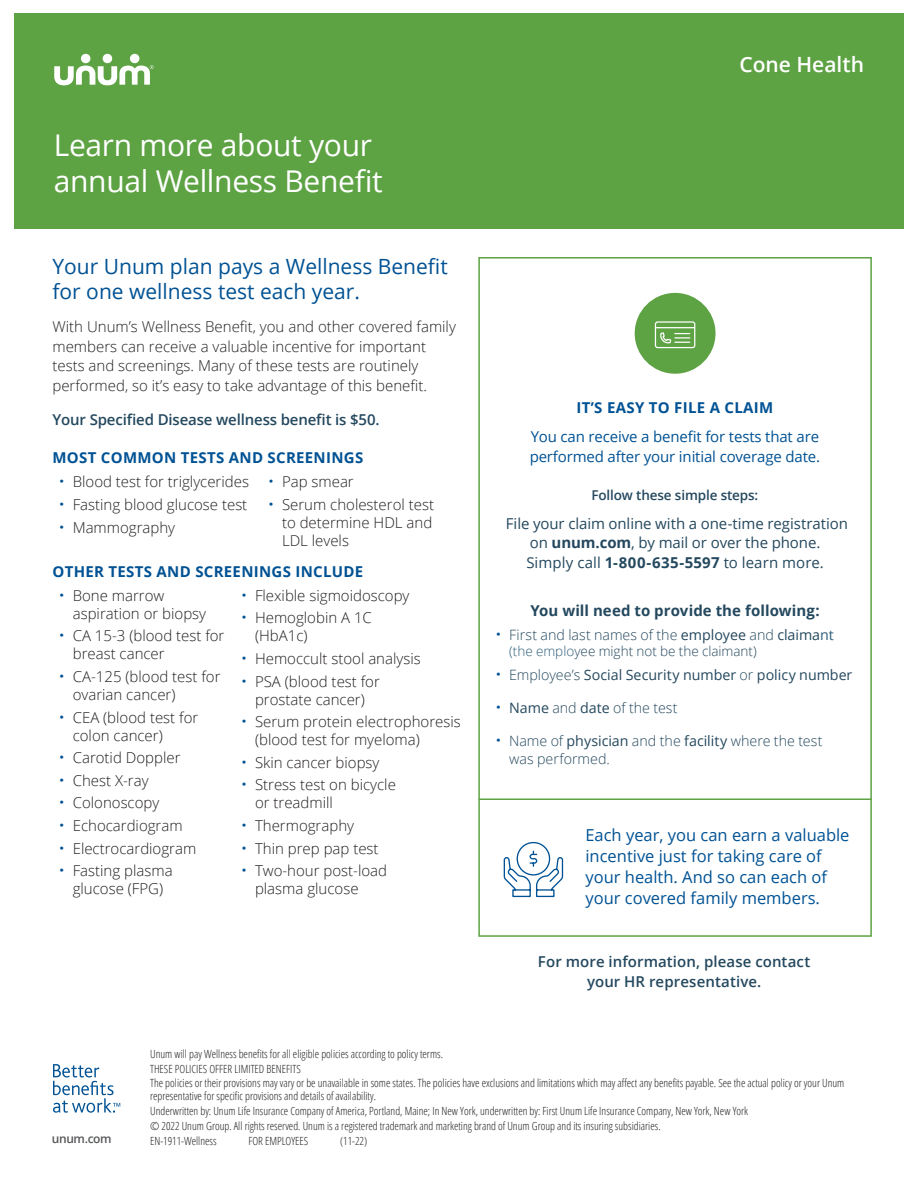
<style>
.page{position:relative;width:918px;height:1188px;background:#fff}
.page>*{position:absolute;margin:0;border:0;box-sizing:border-box;transform-origin:0 0}
.t1{font:30px/36px "Open Sans";letter-spacing:-.01em;color:#fff}
.t2{font:21px/25.5px "Open Sans";color:#005294}
.t3{font:600 21px "Open Sans";color:#fff}
.t4{font:16.5px/21px "Open Sans";color:#005294}
.t5{font:300 15px/18px "Open Sans";color:#231f20}
.t6{font:15px/19.5px "Open Sans";letter-spacing:-.005em;color:#24485e;text-align:center}
.t7{font:600 15px/19.5px "Open Sans";letter-spacing:.005em;color:#24485e;text-align:center}
.t8{font:700 15px "Open Sans";letter-spacing:.02em;color:#005294}
.t9{font:15px/19.5px "Open Sans";letter-spacing:-.01em;color:#005294}
.t10{font:700 15px "Open Sans";letter-spacing:.005em;color:#24485e}
.t11{font:300 14.25px/18px "Open Sans";color:#24485e}
.t12{font:14.25px "Open Sans";color:#24485e}
.t13{font:300 13.5px "Open Sans";color:#24485e}
.t14{font:600 13.5px "Open Sans";letter-spacing:-.01em;color:#24485e}
.t15{font:600 12px "Open Sans";letter-spacing:-.03em;color:#57585a}
.t16{font:300 11.25px/14.9px "Open Sans Condensed";color:#231f20}
.s1{font-family:"Dax Pro";font-weight:400;font-size:16.5px;color:#005294}
.s2{font-weight:700}
.s3{font-weight:400}
.s4{font-weight:400;color:#2e5e7a}
.s5{color:#2e5e7a}
.s6{font-family:"Dax Pro";font-size:16.5px;color:#005294}
.s7{font-weight:300}
</style>
<div class="page">
<div style="left:14px;top:14px;width:890px;height:216px;background:#5da243"></div>
<div style="left:81px;top:54px;width:9px;height:9px;background:#fff;border-radius:50%"></div>
<div style="left:103px;top:54px;width:9px;height:9px;background:#fff;border-radius:50%"></div>
<div style="left:130px;top:54px;width:9px;height:9px;background:#fff;border-radius:50%"></div>
<svg style="left:54px;top:65px;width:100px;height:20px"></svg>
<svg style="left:53px;top:1064px;width:67px;height:49px"></svg>
<svg style="left:503px;top:841px;width:61px;height:57px"></svg>
<div style="left:478px;top:257px;width:394px;height:680px;border:2px solid #5da243"></div>
<div style="left:635px;top:294px;width:80px;height:79px;background:#5da243;border-radius:50%"></div>
<div style="left:635px;top:293px;width:81px;height:81px;border:2px solid #5da243;border-radius:50%"></div>
<div style="left:655px;top:321px;width:40px;height:27px;border:1px solid #fff;border-radius:2px"></div>
<hr style="left:655px;top:327px;width:39px;height:1px;background:#fff">
<svg style="left:660px;top:332px;width:30px;height:12px"></svg>
<hr style="left:479px;top:799px;width:393px;height:1px;background:#5da243">
<h1 class="t1" style="left:54px;top:126px;width:331px">Learn more about your annual Wellness Benefit</h1>
<h2 class="t2" style="left:52px;top:253px;width:397px">Your Unum plan pays a Wellness Benefit for one wellness test each year.</h2>
<p class="t5" style="left:52px;top:317px;width:405px;line-height:19.5px">With Unum’s Wellness Benefit, you and other covered family members can receive a valuable incentive for important tests and screenings. Many of these tests are routinely performed, so it’s easy to take advantage of this benefit.</p>
<p class="t7" style="left:52px;top:409px;width:329px">Your Specified Disease wellness benefit is $50.</p>
<p class="t8" style="left:52px;top:446px;width:312px">MOST COMMON TESTS AND SCREENINGS</p>
<p class="t5" style="left:59px;top:473px;width:191px"><span class="s1">•</span> Blood test for triglycerides</p>
<p class="t5" style="left:59px;top:495px;width:190px"><span class="s1">•</span> Fasting blood glucose test</p>
<p class="t5" style="left:59px;top:518px;width:117px"><span class="s1">•</span> Mammography</p>
<p class="t5" style="left:268px;top:473px;width:87px"><span class="s1">•</span> Pap smear</p>
<p class="t5" style="left:282px;top:495px;width:154px;text-align:justify;text-indent:-14px"><span class="s1">•</span> Serum cholesterol test to determine HDL and LDL levels</p>
<p class="t8" style="left:52px;top:561px;width:312px">OTHER TESTS AND SCREENINGS INCLUDE</p>
<p class="t5" style="left:73px;top:586px;width:135px;text-indent:-14px"><span class="s1">•</span> Bone marrow aspiration or biopsy</p>
<p class="t5" style="left:73px;top:627px;width:153px;text-indent:-14px"><span class="s1">•</span> CA 15-3 (blood test for breast cancer</p>
<p class="t5" style="left:73px;top:667px;width:149px;text-indent:-14px"><span class="s1">•</span> CA-125 (blood test for ovarian cancer)</p>
<p class="t5" style="left:73px;top:708px;width:127px;text-indent:-14px"><span class="s1">•</span> CEA (blood test for colon cancer)</p>
<p class="t5" style="left:59px;top:748px;width:123px"><span class="s1">•</span> Carotid Doppler</p>
<p class="t5" style="left:59px;top:771px;width:91px"><span class="s1">•</span> Chest X-ray</p>
<p class="t5" style="left:59px;top:793px;width:102px"><span class="s1">•</span> Colonoscopy</p>
<p class="t5" style="left:59px;top:816px;width:125px"><span class="s1">•</span> Echocardiogram</p>
<p class="t5" style="left:59px;top:839px;width:139px"><span class="s1">•</span> Electrocardiogram</p>
<p class="t5" style="left:59px;top:861px;width:115px;text-align:center"><span class="s1">•</span> Fasting plasma glucose (FPG)</p>
<p class="t5" style="left:242px;top:586px;width:170px"><span class="s1">•</span> Flexible sigmoidoscopy</p>
<p class="t5" style="left:255px;top:609px;width:118px;text-indent:-14px"><span class="s1">•</span> Hemoglobin A 1C (HbA1c)</p>
<p class="t5" style="left:242px;top:649px;width:181px"><span class="s1">•</span> Hemoccult stool analysis</p>
<p class="t5" style="left:242px;top:672px;width:140px;text-align:center"><span class="s1">•</span> PSA (blood test for prostate cancer)</p>
<p class="t5" style="left:255px;top:712px;width:207px;text-indent:-14px"><span class="s1">•</span> Serum protein electrophoresis (blood test for myeloma)</p>
<p class="t5" style="left:242px;top:753px;width:140px"><span class="s1">•</span> Skin cancer biopsy</p>
<p class="t5" style="left:255px;top:775px;width:142px;text-indent:-14px"><span class="s1">•</span> Stress test on bicycle or treadmill</p>
<p class="t5" style="left:242px;top:816px;width:114px"><span class="s1">•</span> Thermography</p>
<p class="t5" style="left:242px;top:839px;width:139px"><span class="s1">•</span> Thin prep pap test</p>
<p class="t5" style="left:255px;top:861px;width:134px;text-indent:-14px"><span class="s1">•</span> Two-hour post-load plasma glucose</p>
<h2 class="t3" style="left:739px;top:50px;width:126px">Cone Health</h2>
<p class="t8" style="left:577px;top:396px;width:198px">IT’S EASY TO FILE A CLAIM</p>
<p class="t9" style="left:530px;top:426px;width:292px">You can receive a benefit for tests that are performed after your initial coverage date.</p>
<p class="t14" style="left:591px;top:486px;width:168px">Follow these simple steps:</p>
<p class="t6" style="left:506px;top:513px;width:344px">File your claim online with a one-time registration on <span class="s2">unum.com</span>, by mail or over the phone.<br>Simply call <span class="s2">1-800-635-5597</span> to learn more.</p>
<p class="t10" style="left:531px;top:600px;width:291px">You will need to provide the following:</p>
<p class="t11" style="left:496px;top:625px;width:340px"><span class="s1">•</span> First and last names of the <span class="s3">employee</span> and <span class="s3">claima</span><span class="s4">nt</span></p>
<p class="t13" style="left:509px;top:642px;width:249px"><span class="s5">(the emplo</span>yee might not be the claimant)</p>
<p class="t12" style="left:496px;top:665px;width:358px"><span class="s6">•</span> <span class="s7">Employee’s</span> Social Security number <span class="s7">or</span> policy number</p>
<p class="t11" style="left:496px;top:699px;width:183px"><span class="s1">•</span> <span class="s3">Name</span> and <span class="s3">date</span> of the test</p>
<p class="t11" style="left:509px;top:732px;width:315px;text-indent:-14px"><span class="s1">•</span> Name of <span class="s3">physician</span> and the <span class="s3">facility</span> where the test was performed.</p>
<p class="t4" style="left:585px;top:824px;width:266px">Each year, you can earn a valuable incentive just for taking care of your health. And so can each of your covered family members.</p>
<p class="t7" style="left:538px;top:952px;width:274px">For more information, please contact your HR representative.</p>
<p class="t15" style="left:52px;top:1131px;width:61px">unum.com</p>
<p class="t16" style="left:150px;top:1046px;width:696px">Unum will pay Wellness benefits for all eligible policies according to policy terms.<br>THESE POLICIES OFFER LIMITED BENEFITS<br>The policies or their provisions may vary or be unavailable in some states. The policies have exclusions and limitations which may affect any benefits payable. See the actual policy or your Unum</p>
<p class="t16" style="left:150px;top:1088px;width:599px">representative for specific provisions and details of availability.<br>Underwritten by: Unum Life Insurance Company of America, Portland, Maine; In New York, underwritten by: First Unum Life Insurance Company, New York, New York © 2022 Unum Group. All rights reserved. Unum is a registered trademark and marketing brand of Unum Group and its insuring subsidiaries.<br>EN-1911-Wellness</p>
<p class="t16" style="left:248px;top:1133px;width:61px">FOR EMPLOYEES</p>
<p class="t16" style="left:340px;top:1133px;width:29px">(11-22)</p>
</div>
